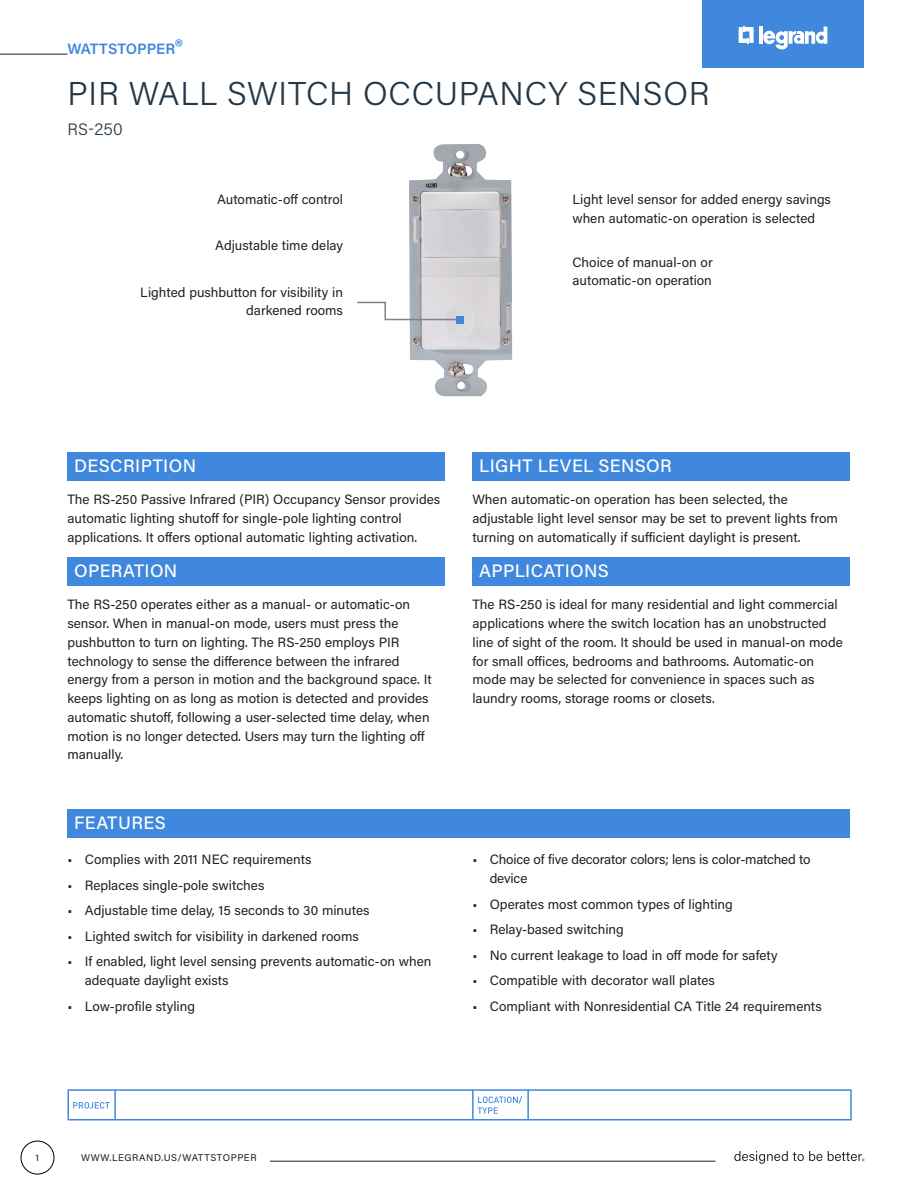
<style>
.page{position:relative;width:918px;height:1188px;background:#fff}
.page>*{position:absolute;margin:0;border:0;box-sizing:border-box;transform-origin:0 0}
.Product_Name{font:300 33px "Acumin Pro";letter-spacing:.02em;color:#243746}
.Main_Header{font:500 18px "Acumin Pro";letter-spacing:.02em;color:#fff}
.Part_No{font:300 16.5px "Acumin Pro";color:#243746}
.t1{font:600 15px "Acumin Pro";letter-spacing:-.005em;color:#4087de}
.Text{font:13.5px/18.8px "Acumin Pro";color:#231f20}
.Right_Callout{font:13.5px/18.8px "Acumin Pro";color:#231f20}
.Left_Callout{font:13.5px/18.8px "Acumin Pro";color:#231f20;text-align:right}
.t2{font:9.75px "Acumin Pro";letter-spacing:.06em;color:#231f20}
.s1{font-size:21px}
</style>
<div class="page">
<svg style="left:734px;top:1151px;width:88px;height:13px"></svg>
<svg style="left:828px;top:1151px;width:36px;height:10px"></svg>
<div style="left:21px;top:1141px;width:33px;height:33px;border:1px solid #000;border-radius:50%"></div>
<div style="left:702px;top:0;width:162px;height:68px;background:#4087de"></div>
<svg style="left:739px;top:26px;width:15px;height:18px"></svg>
<hr style="left:759px;top:27px;width:4px;height:17px;background:#fff">
<svg style="left:763px;top:27px;width:64px;height:23px"></svg>
<div style="left:68px;top:1089px;width:784px;height:31px;border:2px solid #4087de"></div>
<hr style="left:114px;top:1090px;width:2px;height:29px;background:#4087de">
<hr style="left:472px;top:1090px;width:2px;height:30px;background:#4087de">
<hr style="left:527px;top:1090px;width:2px;height:30px;background:#4087de">
<svg style="left:478px;top:1096px;width:44px;height:18px"></svg>
<svg style="left:73px;top:1102px;width:37px;height:7px"></svg>
<hr style="left:270px;top:1161px;width:446px;height:1px;background:#231f20">
<hr style="left:0;top:54px;width:68px;height:1px;background:#231f20">
<div style="left:68px;top:452px;width:378px;height:29px;background:#4087de"></div>
<div style="left:68px;top:557px;width:378px;height:29px;background:#4087de"></div>
<div style="left:472px;top:452px;width:378px;height:29px;background:#4087de"></div>
<div style="left:472px;top:557px;width:378px;height:29px;background:#4087de"></div>
<div style="left:68px;top:809px;width:782px;height:29px;background:#4087de"></div>
<img style="left:409px;top:144px;width:103px;height:252px">
<div style="left:456px;top:316px;width:8px;height:7px;background:#4087de"></div>
<svg style="left:357px;top:301px;width:101px;height:20px"></svg>
<p class="t1" style="left:68px;top:38px;width:117px">WATTSTOPPER<span class="s1">®</span></p>
<p class="Product_Name" style="left:68px;top:71px;width:644px">PIR WALL SWITCH OCCUPANCY SENSOR</p>
<p class="Part_No" style="left:68px;top:117px;width:57px">RS-250</p>
<p class="Left_Callout" style="left:217px;top:189px;width:128px">Automatic-off control</p>
<p class="Right_Callout" style="left:572px;top:189px;width:260px">Light level sensor for added energy savings when automatic-on operation is selected</p>
<p class="Left_Callout" style="left:215px;top:236px;width:129px">Adjustable time delay</p>
<p class="Right_Callout" style="left:572px;top:252px;width:142px">Choice of manual-on or automatic-on operation</p>
<p class="Left_Callout" style="left:140px;top:282px;width:204px">Lighted pushbutton for visibility in darkened rooms</p>
<p class="Main_Header" style="left:74px;top:453px;width:123px">DESCRIPTION</p>
<p class="Text" style="left:68px;top:490px;width:374px">The RS-250 Passive Infrared (PIR) Occupancy Sensor provides automatic lighting shutoff for single-pole lighting control applications. It offers optional automatic lighting activation.</p>
<p class="Main_Header" style="left:74px;top:558px;width:105px">OPERATION</p>
<p class="Text" style="left:68px;top:595px;width:366px">The RS-250 operates either as a manual- or automatic-on sensor. When in manual-on mode, users must press the pushbutton to turn on lighting. The RS-250 employs PIR technology to sense the difference between the infrared energy from a person in motion and the background space. It keeps lighting on as long as motion is detected and provides automatic shutoff, following a user-selected time delay, when motion is no longer detected. Users may turn the lighting off manually.</p>
<p class="Main_Header" style="left:74px;top:810px;width:93px">FEATURES</p>
<p class="Text" style="left:68px;top:850px;width:246px">• Complies with 2011 NEC requirements</p>
<p class="Text" style="left:68px;top:875px;width:198px">• Replaces single-pole switches</p>
<p class="Text" style="left:68px;top:901px;width:304px">• Adjustable time delay, 15 seconds to 30 minutes</p>
<p class="Text" style="left:68px;top:926px;width:293px">• Lighted switch for visibility in darkened rooms</p>
<p class="Text" style="left:85px;top:952px;width:348px;text-indent:-17px">• If enabled, light level sensing prevents automatic-on when adequate daylight exists</p>
<p class="Text" style="left:68px;top:996px;width:129px">• Low-profile styling</p>
<p class="Main_Header" style="left:479px;top:453px;width:194px">LIGHT LEVEL SENSOR</p>
<p class="Text" style="left:472px;top:490px;width:367px">When automatic-on operation has been selected, the adjustable light level sensor may be set to prevent lights from turning on automatically if sufficient daylight is present.</p>
<p class="Main_Header" style="left:479px;top:558px;width:131px">APPLICATIONS</p>
<p class="Text" style="left:472px;top:595px;width:372px">The RS-250 is ideal for many residential and light commercial applications where the switch location has an unobstructed line of sight of the room. It should be used in manual-on mode for small offices, bedrooms and bathrooms. Automatic-on mode may be selected for convenience in spaces such as laundry rooms, storage rooms or closets.</p>
<p class="Text" style="left:490px;top:850px;width:322px;text-indent:-17px">• Choice of five decorator colors; lens is color-matched to device</p>
<p class="Text" style="left:472px;top:894px;width:262px">• Operates most common types of lighting</p>
<p class="Text" style="left:472px;top:920px;width:153px">• Relay-based switching</p>
<p class="Text" style="left:472px;top:945px;width:307px">• No current leakage to load in off mode for safety</p>
<p class="Text" style="left:472px;top:971px;width:244px">• Compatible with decorator wall plates</p>
<p class="Text" style="left:472px;top:996px;width:351px">• Compliant with Nonresidential CA Title 24 requirements</p>
<p class="t2" style="left:35px;top:1151px;width:5px">1</p>
<p class="t2" style="left:81px;top:1151px;width:177px">WWW.LEGRAND.US/WATTSTOPPER</p>
</div>
